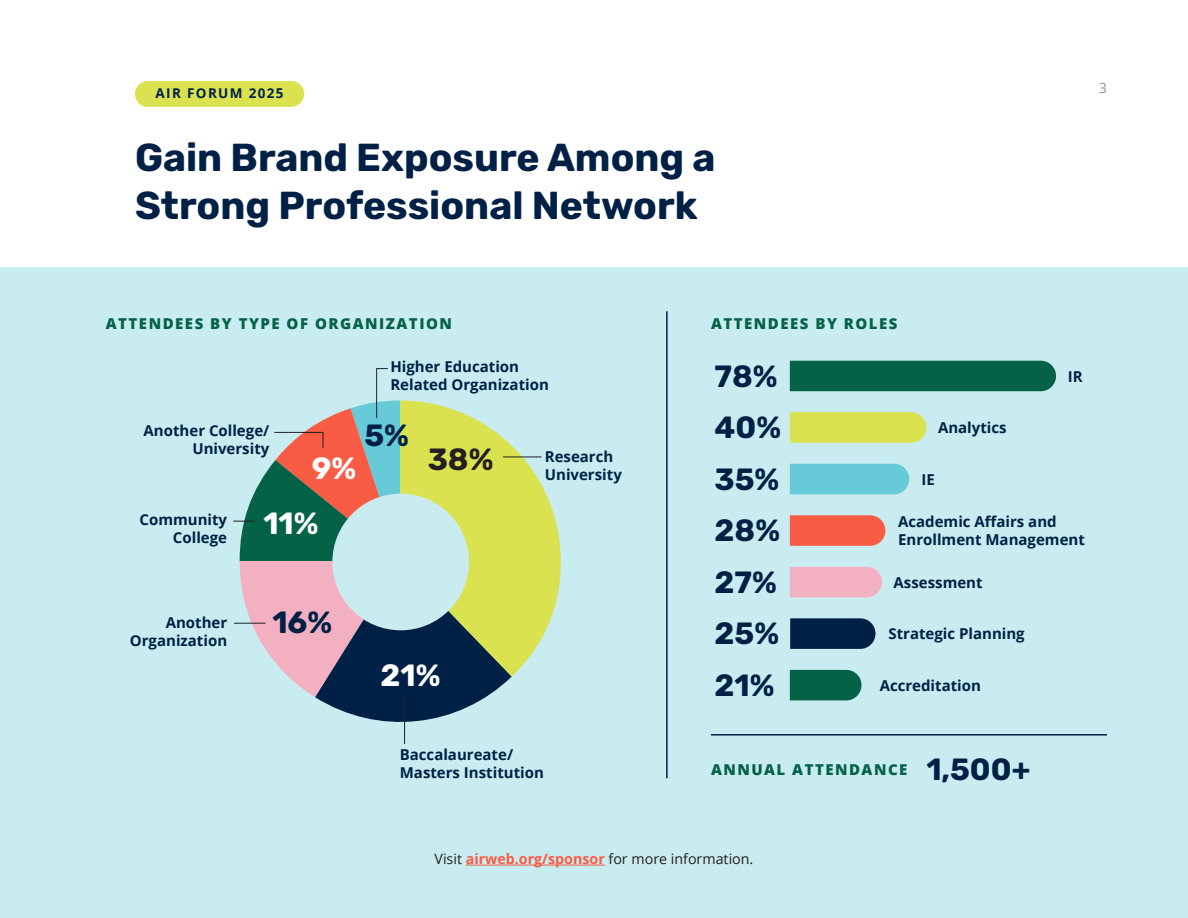
<style>
.page{position:relative;width:1188px;height:918px;background:#fff}
.page>*{position:absolute;margin:0;border:0;box-sizing:border-box;transform-origin:0 0}
.Headline{font:700 39px/48px "Rubik";color:#002145}
.Headline-2{font:700 30.6px "Rubik";color:#002145}
.Headline-3{font:700 30.6px "Rubik";color:#fff}
.Headline-4{font:700 30.6px "Rubik";color:#231f20}
.t1{font:700 15px/18px "Open Sans";color:#002145}
.t2{font:800 15px "Open Sans";letter-spacing:.1em;color:#046247}
.Body{font:14.25px "Open Sans";color:#231f20}
.t3{font:14.25px "Open Sans";color:#939598}
.t4{font:700 13.5px "Open Sans";letter-spacing:.1em;color:#002145}
.s1{font-weight:700;color:#f85c44}
</style>
<div class="page">
<div style="left:0;top:268px;width:1188px;height:650px;background:#c9ecf1"></div>
<hr style="left:466px;top:865px;width:139px;height:1px;background:#f85c44">
<hr style="left:666px;top:311px;width:2px;height:467px;background:#002145">
<svg style="left:512px;top:446px;width:49px;height:230px;fill:#dae250"></svg>
<hr style="left:711px;top:734px;width:396px;height:2px;background:#002145">
<hr style="left:503px;top:457px;width:39px;height:1px;background:#231f20">
<hr style="left:404px;top:696px;width:1px;height:48px;background:#231f20">
<svg style="left:233px;top:368px;width:279px;height:369px"></svg>
<svg style="left:790px;top:515px;width:95px;height:31px;background:#f5624b"></svg>
<div style="left:790px;top:670px;width:72px;height:30px;background:#046247"></div>
<svg style="left:790px;top:618px;width:86px;height:31px;background:#0c2d4f"></svg>
<div style="left:790px;top:567px;width:92px;height:30px;background:#f3b0c1"></div>
<div style="left:790px;top:464px;width:119px;height:30px;background:#66cad8"></div>
<svg style="left:790px;top:412px;width:136px;height:31px;background:#d9e255"></svg>
<div style="left:790px;top:361px;width:266px;height:30px;background:#046247"></div>
<div style="left:332px;top:494px;width:137px;height:136px;background:#c9ecf1;border-radius:50%"></div>
<div style="left:135px;top:81px;width:169px;height:26px;background:#dae250;border-radius:13px"></div>
<p class="t4" style="left:156px;top:84px;width:130px">AIR FORUM 2025</p>
<p class="Headline" style="left:135px;top:135px;width:582px">Gain Brand Exposure Among a<br>Strong Professional Network</p>
<p class="t3" style="left:1099px;top:78px;width:10px">3</p>
<p class="t2" style="left:106px;top:312px;width:348px">ATTENDEES BY TYPE OF ORGANIZATION</p>
<p class="t1" style="left:390px;top:357px;width:160px">Higher Education<br>Related Organization</p>
<p class="t1" style="left:144px;top:421px;width:127px;text-align:right">Another College/<br>University</p>
<p class="Headline-3" style="left:312px;top:451px;width:46px">9%</p>
<p class="Headline-2" style="left:364px;top:418px;width:46px">5%</p>
<p class="t1" style="left:140px;top:511px;width:89px;text-align:right">Community<br>College</p>
<p class="Headline-3" style="left:263px;top:506px;width:57px">11%</p>
<p class="Headline-4" style="left:428px;top:442px;width:67px">38%</p>
<p class="t1" style="left:545px;top:447px;width:79px">Research<br>University</p>
<p class="t1" style="left:130px;top:613px;width:99px;text-align:right">Another<br>Organization</p>
<p class="Headline-2" style="left:272px;top:604px;width:61px">16%</p>
<p class="Headline-3" style="left:381px;top:658px;width:61px">21%</p>
<p class="t1" style="left:400px;top:746px;width:146px">Baccalaureate/<br>Masters Institution</p>
<p class="t2" style="left:711px;top:312px;width:188px">ATTENDEES BY ROLES</p>
<p class="Headline-2" style="left:715px;top:358px;width:65px">78%</p>
<p class="t1" style="left:1068px;top:367px;width:16px">IR</p>
<p class="Headline-2" style="left:715px;top:410px;width:68px">40%</p>
<p class="t1" style="left:938px;top:418px;width:70px">Analytics</p>
<p class="Headline-2" style="left:715px;top:461px;width:66px">35%</p>
<p class="t1" style="left:921px;top:470px;width:15px">IE</p>
<p class="Headline-2" style="left:715px;top:513px;width:67px">28%</p>
<p class="t1" style="left:898px;top:512px;width:160px">Academic Affairs and</p>
<p class="t1" style="left:898px;top:530px;width:188px">Enrollment Management</p>
<p class="Headline-2" style="left:715px;top:564px;width:64px">27%</p>
<p class="t1" style="left:894px;top:573px;width:90px">Assessment</p>
<p class="Headline-2" style="left:715px;top:616px;width:66px">25%</p>
<p class="t1" style="left:888px;top:625px;width:138px">Strategic Planning</p>
<p class="Headline-2" style="left:715px;top:667px;width:61px">21%</p>
<p class="t1" style="left:880px;top:676px;width:103px">Accreditation</p>
<p class="t2" style="left:711px;top:759px;width:198px">ANNUAL ATTENDANCE</p>
<p class="Headline-2" style="left:926px;top:751px;width:105px">1,500+</p>
<p class="Body" style="left:435px;top:849px;width:320px">Visit <span class="s1">airweb.org/sponsor</span> for more information.</p>
</div>
